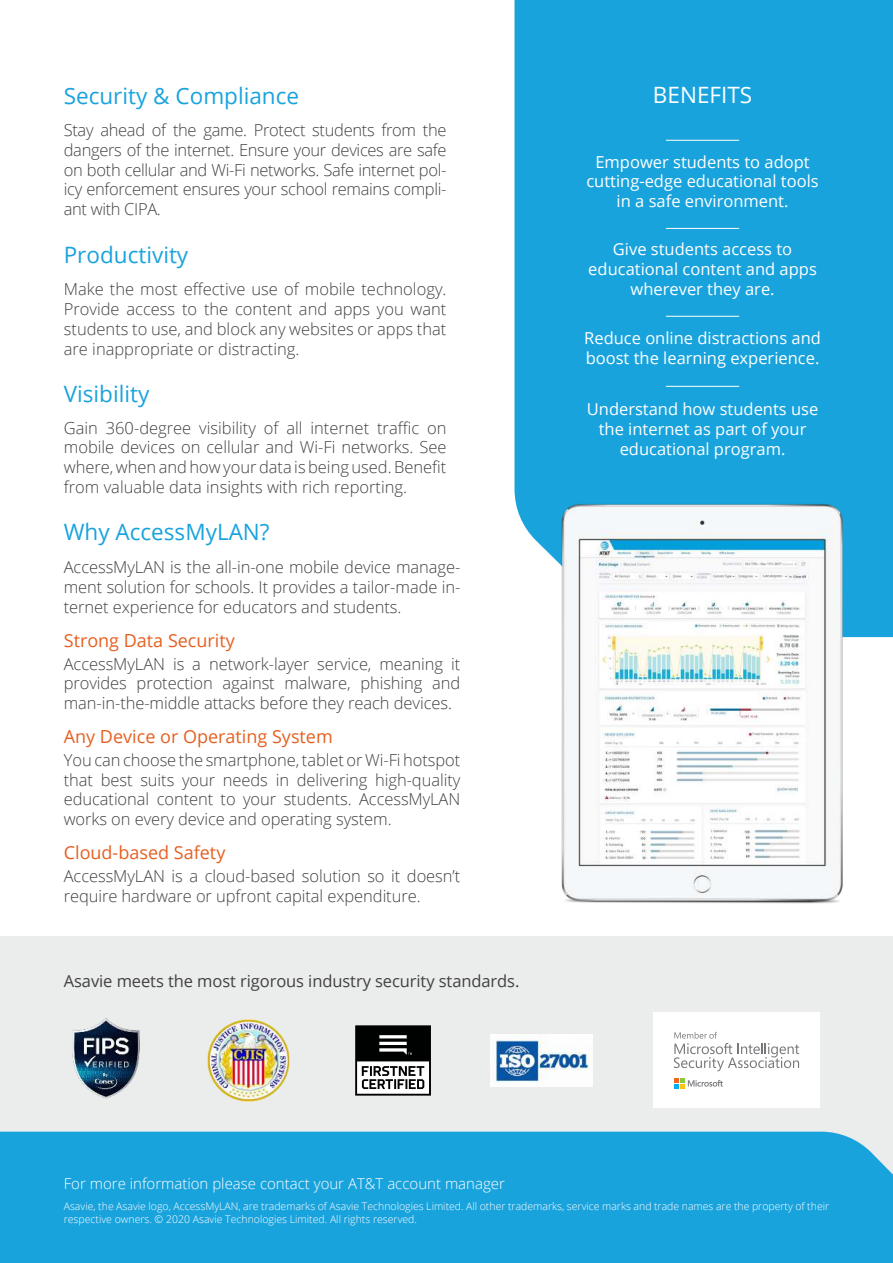
<style>
.page{position:relative;width:893px;height:1263px;background:#fff}
.page>*{position:absolute;margin:0;border:0;box-sizing:border-box;transform-origin:0 0}
.t1{font:22.5px "Open Sans";color:#19a3dd}
.t2{font:22.5px "Open Sans";color:#fff}
.t3{font:18px "Open Sans";color:#e56020}
.t4{font:300 16.5px/19.8px "Open Sans";letter-spacing:-.005em;color:#414042;text-align:justify}
.t5{font:16.5px/19.8px "Open Sans";color:#fff;text-align:center}
.t6{font:16.5px "Open Sans";letter-spacing:-.005em;color:#414042}
.t7{font:300 15px "Open Sans";color:#fff}
.t8{font:300 10.5px/12.6px "Open Sans";color:#fff}
</style>
<div class="page">
<div style="left:0;top:936px;width:893px;height:294px;background:#ebecec"></div>
<div style="left:0;top:1132px;width:893px;height:131px;background:#19a3dd"></div>
<div style="left:514px;top:0;width:379px;height:637px;background:#19a3dd"></div>
<hr style="left:666px;top:140px;width:73px;height:1px;background:#fff">
<hr style="left:666px;top:228px;width:73px;height:1px;background:#fff">
<hr style="left:666px;top:316px;width:73px;height:1px;background:#fff">
<hr style="left:666px;top:386px;width:73px;height:1px;background:#fff">
<div style="left:653px;top:1013px;width:167px;height:95px;background:#fff"></div>
<svg style="left:674px;top:1032px;width:125px;height:39px"></svg>
<svg style="left:674px;top:1078px;width:49px;height:10px"></svg>
<svg style="left:355px;top:1025px;width:76px;height:71px;background:#606161"></svg>
<img style="left:207px;top:1019px;width:83px;height:82px">
<img style="left:556px;top:498px;width:293px;height:406px">
<img style="left:491px;top:1035px;width:101px;height:51px">
<img style="left:72px;top:1018px;width:68px;height:81px">
<h1 class="t1" style="left:64px;top:87px;width:237px">Security &amp; Compliance</h1>
<p class="t4" style="left:64px;top:122px;width:384px">Stay ahead of the game. Protect students from the dangers of the internet. Ensure your devices are safe on both cellular and Wi-Fi networks. Safe internet pol&shy;icy enforcement ensures your school remains compli&shy;ant with CIPA.</p>
<h1 class="t1" style="left:64px;top:246px;width:126px">Productivity</h1>
<p class="t4" style="left:64px;top:279px;width:384px">Make the most effective use of mobile technology.<br>Provide access to the content and apps you want students to use, and block any websites or apps that are inappropriate or distracting.</p>
<h1 class="t1" style="left:64px;top:384px;width:87px">Visibility</h1>
<p class="t4" style="left:64px;top:417px;width:384px">Gain 360-degree visibility of all internet traffic on mobile devices on cellular and Wi-Fi networks. See where, when and how your data is being used. Benefit from valuable data insights with rich reporting.</p>
<h1 class="t1" style="left:64px;top:523px;width:207px">Why AccessMyLAN?</h1>
<p class="t4" style="left:64px;top:559px;width:398px">AccessMyLAN is the all-in-one mobile device manage&shy;ment solution for schools. It provides a tailor-made in&shy;ternet experience for educators and students.</p>
<p class="t3" style="left:64px;top:633px;width:173px">Strong Data Security</p>
<p class="t4" style="left:64px;top:655px;width:398px">AccessMyLAN is a network-layer service, meaning it provides protection against malware, phishing and man-in-the-middle attacks before they reach devices.</p>
<p class="t3" style="left:64px;top:729px;width:270px">Any Device or Operating System</p>
<p class="t4" style="left:64px;top:752px;width:398px">You can choose the smartphone, tablet or Wi-Fi hotspot that best suits your needs in delivering high-quality educational content to your students. AccessMyLAN works on every device and operating system.</p>
<p class="t3" style="left:64px;top:845px;width:163px">Cloud-based Safety</p>
<p class="t4" style="left:64px;top:867px;width:398px">AccessMyLAN is a cloud-based solution so it doesn’t require hardware or upfront capital expenditure.</p>
<p class="t6" style="left:64px;top:974px;width:457px">Asavie meets the most rigorous industry security standards.</p>
<h1 class="t2" style="left:653px;top:85px;width:101px">BENEFITS</h1>
<p class="t5" style="left:586px;top:153px;width:234px">Empower students to adopt cutting-edge educational tools in a safe environment.</p>
<p class="t5" style="left:588px;top:241px;width:230px">Give students access to educational content and apps wherever they are.</p>
<p class="t5" style="left:584px;top:330px;width:238px;text-align:left">Reduce online distractions and boost the learning experience.</p>
<p class="t5" style="left:587px;top:401px;width:233px">Understand how students use the internet as part of your educational program.</p>
<p class="t7" style="left:64px;top:1177px;width:443px">For more information please contact your AT&amp;T account manager</p>
<p class="t8" style="left:64px;top:1201px;width:767px">Asavie, the Asavie logo, AccessMyLAN, are trademarks of Asavie Technologies Limited. All other trademarks, service marks and trade names are the property of their respective owners. © 2020 Asavie Technologies Limited. All rights reserved.</p>
</div>
